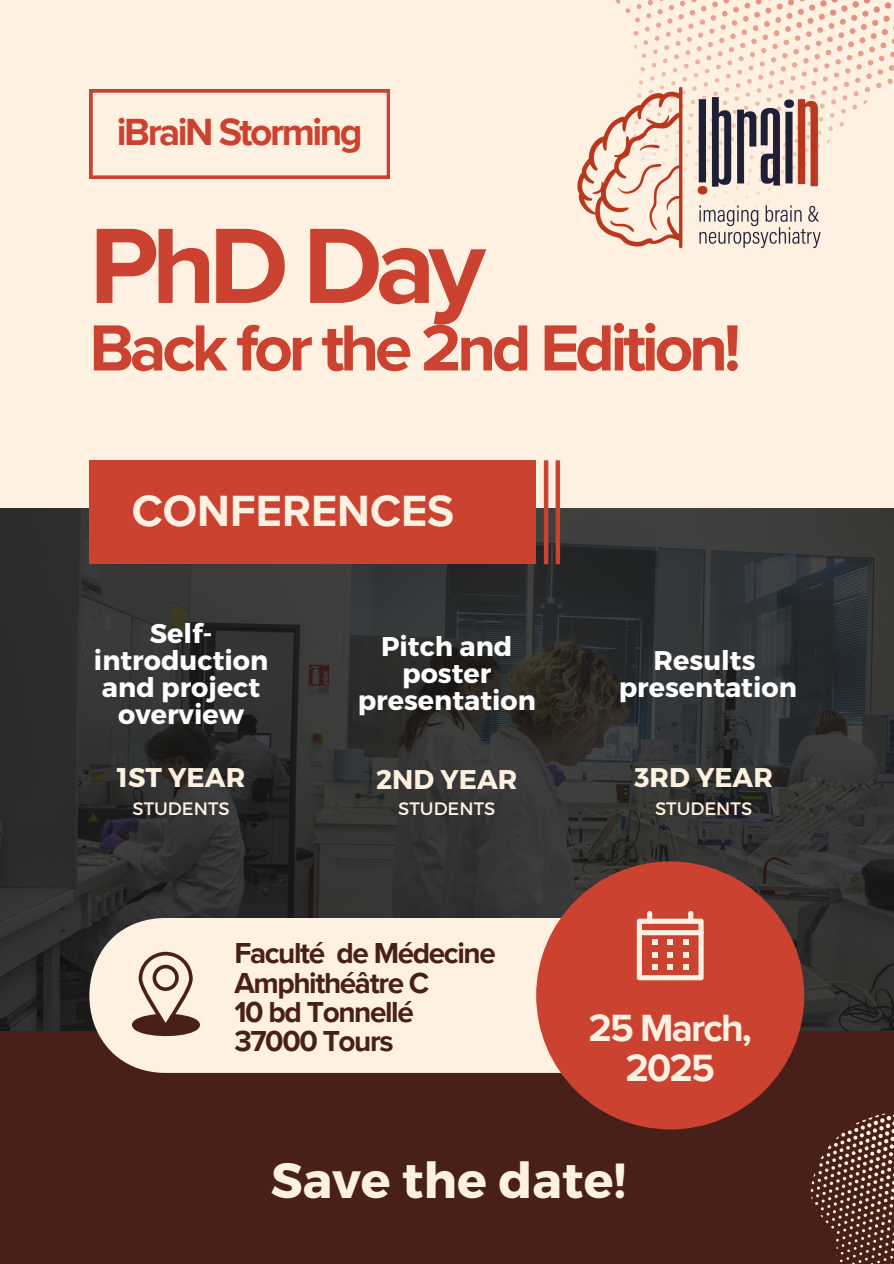
<style>
.page{position:relative;width:894px;height:1264px;background:#fff}
.page>*{position:absolute;margin:0;border:0;box-sizing:border-box;transform-origin:0 0}
.t1{font:700 111px "Proxima Nova";letter-spacing:-.065em;color:#cc4230}
.t2{font:700 67.5px "Proxima Nova";letter-spacing:-.065em;color:#cc4230}
.t3{font:700 49.5px "Montserrat";color:#fef1e1}
.t4{font:700 45px "Proxima Nova";color:#fef1e1}
.t5{font:700 39px "Proxima Nova";letter-spacing:-.065em;color:#cc4230}
.t6{font:700 39px/39.3px "Proxima Nova";letter-spacing:-.045em;color:#fef1e1;text-align:center}
.t7{font:700 29.7px/29.4px "Proxima Nova";letter-spacing:-.045em;color:#491f19}
.t8{font:700 27px/27px "Montserrat";color:#fff;text-align:center}
.t9{font:700 27px "Montserrat";color:#fef1e1}
.t10{font:18px "Montserrat";color:#fef1e1}
</style>
<div class="page">
<div style="left:0;top:0;width:893px;height:1263px;background:#fef1e1"></div>
<div style="left:0;top:995px;width:893px;height:268px;background:#491f19"></div>
<svg style="left:0;top:508px;width:893px;height:523px;background:#303030"></svg>
<div style="left:89px;top:460px;width:447px;height:104px;background:#cc4230"></div>
<svg style="left:89px;top:89px;width:301px;height:89px"></svg>
<svg style="left:89px;top:918px;width:471px;height:154px"></svg>
<div style="left:536px;top:861px;width:268px;height:268px;background:#cc4230;border-radius:50%"></div>
<svg style="left:615px;top:0;width:278px;height:127px"></svg>
<svg style="left:811px;top:1113px;width:82px;height:150px"></svg>
<svg style="left:636px;top:911px;width:67px;height:69px"></svg>
<div style="left:543px;top:460px;width:5px;height:104px;background:#cc4230"></div>
<div style="left:555px;top:460px;width:5px;height:104px;background:#cc4230"></div>
<svg style="left:132px;top:951px;width:67px;height:88px"></svg>
<img style="left:577px;top:46px;width:259px;height:203px">
<h3 class="t5" style="left:117px;top:109px;width:247px">iBraiN Storming</h3>
<h1 class="t1" style="left:89px;top:201px;width:398px">PhD Day</h1>
<h2 class="t2" style="left:89px;top:308px;width:653px">Back for the 2nd Edition!</h2>
<h3 class="t4" style="left:132px;top:485px;width:324px">CONFERENCES</h3>
<p class="t8" style="left:94px;top:618px;width:176px">Self&shy;introduction and project overview</p>
<p class="t9" style="left:117px;top:759px;width:130px">1ST YEAR</p>
<p class="t10" style="left:132px;top:797px;width:99px">STUDENTS</p>
<p class="t8" style="left:357px;top:631px;width:180px">Pitch and poster presentation</p>
<p class="t9" style="left:376px;top:761px;width:143px">2ND YEAR</p>
<p class="t10" style="left:398px;top:797px;width:99px">STUDENTS</p>
<p class="t7" style="left:234px;top:939px;width:263px">Faculté de Médecine<br>Amphithéâtre C<br>10 bd Tonnellé<br>37000 Tours</p>
<p class="t8" style="left:618px;top:645px;width:180px">Results presentation</p>
<p class="t9" style="left:634px;top:759px;width:140px">3RD YEAR</p>
<p class="t10" style="left:655px;top:797px;width:99px">STUDENTS</p>
<h3 class="t6" style="left:588px;top:1009px;width:165px">25 March,<br>2025</h3>
<h3 class="t3" style="left:271px;top:1148px;width:356px">Save the date!</h3>
</div>
